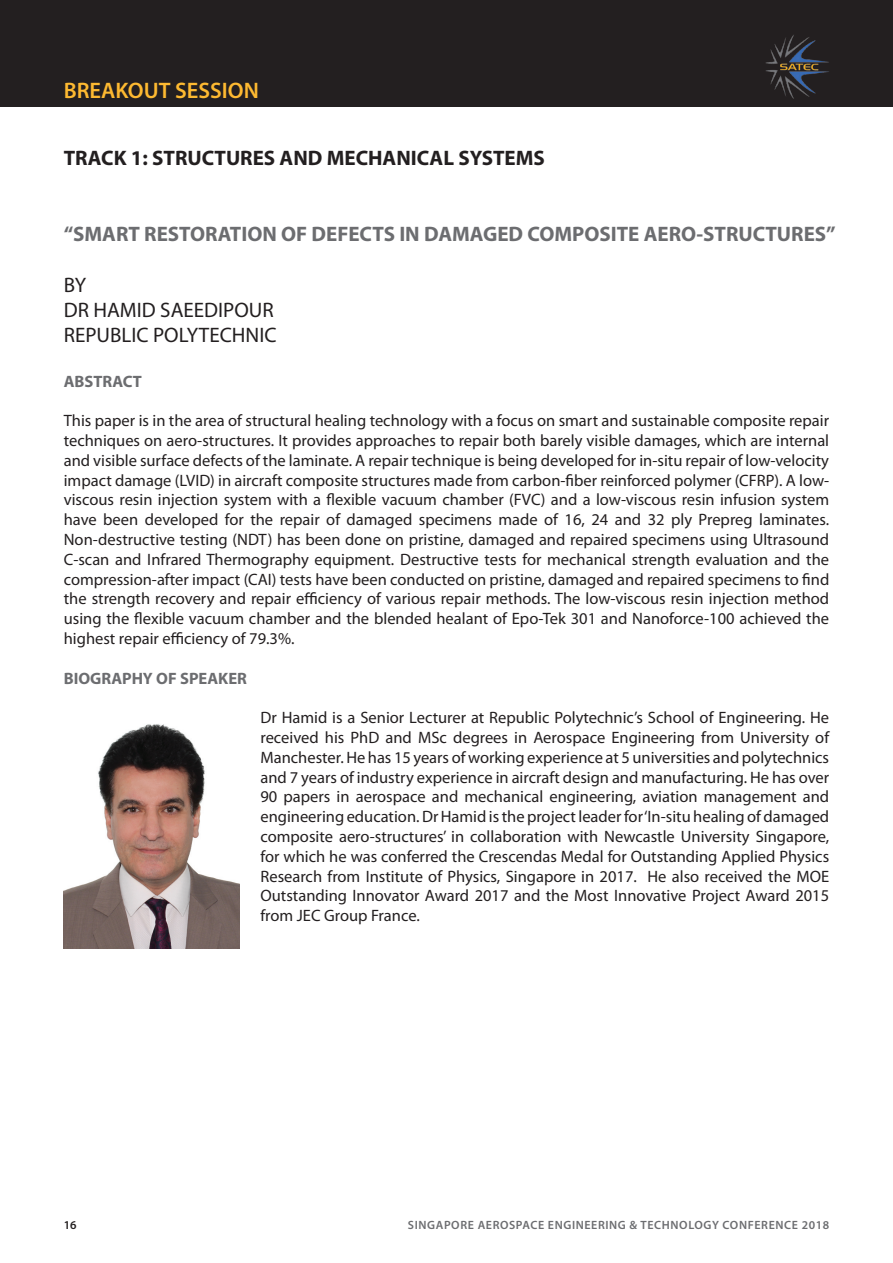
<style>
.page{position:relative;width:893px;height:1263px;background:#fff}
.page>*{position:absolute;margin:0;border:0;box-sizing:border-box;transform-origin:0 0}
.t1{font:600 22.5px "Myriad Pro";color:#fdb931}
.t2{font:700 21px "Myriad Pro";color:#6c6d70}
.t3{font:21px "Myriad Pro";color:#231f20}
.t4{font:700 21px "Myriad Pro";color:#231f20}
.t5{font:16.5px/19.8px "Myriad Pro";color:#231f20;text-align:justify}
.t6{font:700 16.5px "Myriad Pro";color:#6c6d70}
.t7{font:600 12px "Myriad Pro";letter-spacing:.05em;color:#6c6d70}
.t8{font:600 12px "Myriad Pro";color:#231f20}
</style>
<div class="page">
<img style="left:64px;top:724px;width:175px;height:224px">
<div style="left:0;top:0;width:893px;height:106px;background:#231f20"></div>
<img style="left:765px;top:35px;width:64px;height:64px">
<h1 class="t1" style="left:64px;top:76px;width:197px">BREAKOUT SESSION</h1>
<p class="t4" style="left:64px;top:144px;width:483px">TRACK 1: STRUCTURES AND MECHANICAL SYSTEMS</p>
<p class="t2" style="left:64px;top:220px;width:773px">“SMART RESTORATION OF DEFECTS IN DAMAGED COMPOSITE AERO-STRUCTURES”</p>
<p class="t3" style="left:64px;top:272px;width:24px">BY</p>
<p class="t3" style="left:64px;top:297px;width:211px">DR HAMID SAEEDIPOUR</p>
<p class="t3" style="left:64px;top:322px;width:214px">REPUBLIC POLYTECHNIC</p>
<p class="t6" style="left:64px;top:370px;width:80px">ABSTRACT</p>
<p class="t5" style="left:64px;top:410px;width:767px">This paper is in the area of structural healing technology with a focus on smart and sustainable composite repair techniques on aero-structures. It provides approaches to repair both barely visible damages, which are internal and visible surface defects of the laminate. A repair technique is being developed for in-situ repair of low-velocity impact damage (LVID) in aircraft composite structures made from carbon-fiber reinforced polymer (CFRP). A low&shy;viscous resin injection system with a flexible vacuum chamber (FVC) and a low-viscous resin infusion system have been developed for the repair of damaged specimens made of 16, 24 and 32 ply Prepreg laminates.<br>Non-destructive testing (NDT) has been done on pristine, damaged and repaired specimens using Ultrasound C-scan and Infrared Thermography equipment. Destructive tests for mechanical strength evaluation and the compression-after impact (CAI) tests have been conducted on pristine, damaged and repaired specimens to find the strength recovery and repair efficiency of various repair methods. The low-viscous resin injection method using the flexible vacuum chamber and the blended healant of Epo-Tek 301 and Nanoforce-100 achieved the highest repair efficiency of 79.3%.</p>
<p class="t6" style="left:64px;top:667px;width:185px">BIOGRAPHY OF SPEAKER</p>
<p class="t5" style="left:260px;top:707px;width:570px">Dr Hamid is a Senior Lecturer at Republic Polytechnic’s School of Engineering. He received his PhD and MSc degrees in Aerospace Engineering from University of Manchester. He has 15 years of working experience at 5 universities and polytechnics and 7 years of industry experience in aircraft design and manufacturing. He has over 90 papers in aerospace and mechanical engineering, aviation management and engineering education. Dr Hamid is the project leader for ‘In-situ healing of damaged composite aero-structures’ in collaboration with Newcastle University Singapore, for which he was conferred the Crescendas Medal for Outstanding Applied Physics Research from Institute of Physics, Singapore in 2017. He also received the MOE Outstanding Innovator Award 2017 and the Most Innovative Project Award 2015 from JEC Group France.</p>
<p class="t8" style="left:64px;top:1218px;width:14px">16</p>
<p class="t7" style="left:408px;top:1218px;width:423px">SINGAPORE AEROSPACE ENGINEERING &amp; TECHNOLOGY CONFERENCE 2018</p>
</div>
